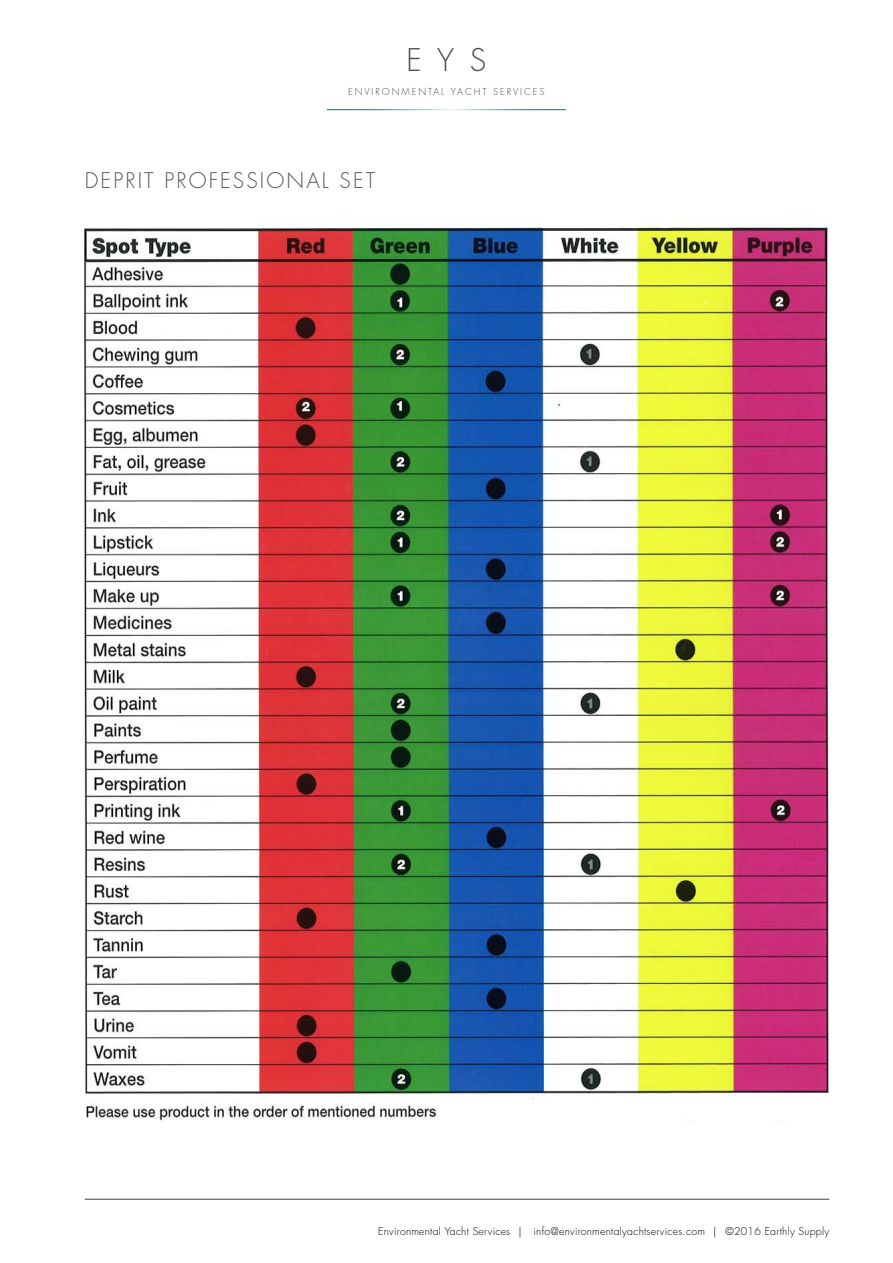
<style>
.page{position:relative;width:893px;height:1263px;background:#fff}
.page>*{position:absolute;margin:0;border:0;box-sizing:border-box;transform-origin:0 0}
.t1{font:300 30.45px "Futura";color:#4b4c4d}
.t2{font:300 21px "Futura";letter-spacing:.1em;color:#585858}
.t3{font:300 10.5px "Futura";letter-spacing:.025em;color:#010111}
.t4{font:300 9.3px "Futura";letter-spacing:.2em;color:#4b4c4d}
.s1{font-family:"Square 721 BT";font-weight:400}
</style>
<div class="page">
<hr style="left:85px;top:1199px;width:744px;height:1px;background:#3d4444">
<img style="left:85px;top:220px;width:744px;height:902px">
<p class="t1" style="left:406px;top:40px;width:81px">E Y S</p>
<p class="t4" style="left:348px;top:86px;width:198px">ENVIRONMENTAL YACHT SERVICES</p>
<p class="t2" style="left:85px;top:167px;width:292px">DEPRIT PROFESSIONAL SET</p>
<p class="t3" style="left:378px;top:1224px;width:452px">Environmental Yacht Services <span class="s1">|</span> info@environmentalyachtservices.com <span class="s1">|</span> ©2016 Earthly Supply</p>
</div>
